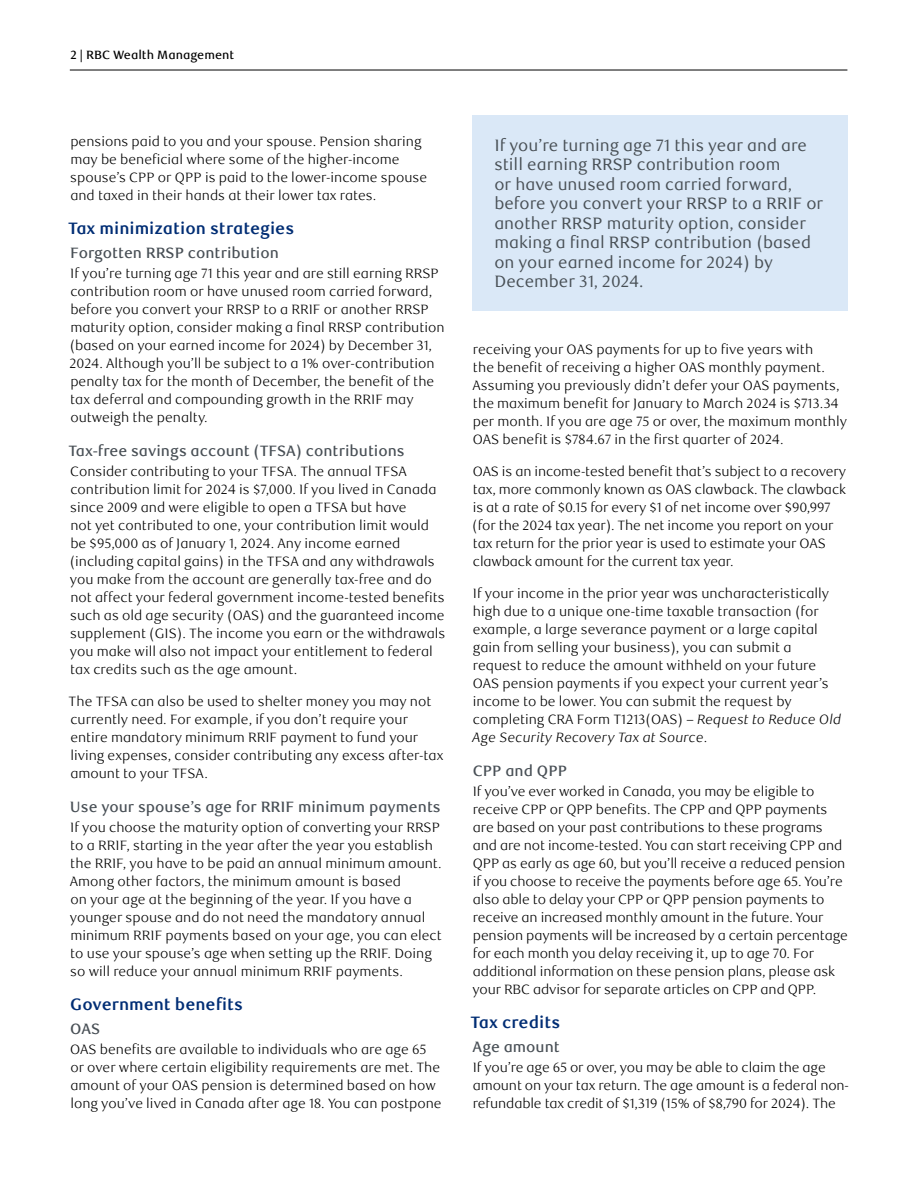
<style>
.page{position:relative;width:918px;height:1188px;background:#fff}
.page>*{position:absolute;margin:0;border:0;box-sizing:border-box;transform-origin:0 0}
.t1{font:16.5px/19.5px "RBC Text";color:#484f55}
._05_SUBHEAD_H2{font:700 16.5px "RBC Text";color:#002d74}
._06_SUBHEAD_H3{font:500 15px "RBC Text";color:#484f55}
._04_BODY-COPY_P{font:300 13.5px/18px "RBC Text";color:#000}
.t2{font:500 12px "RBC Text";color:#000}
.s1{font-style:italic}
</style>
<div class="page">
<hr style="left:70px;top:70px;width:777px;height:1px;background:#000">
<div style="left:473px;top:115px;width:375px;height:196px;background:#dae8f7"></div>
<p class="t2" style="left:70px;top:47px;width:165px">2 | RBC Wealth Management</p>
<p class="_04_BODY-COPY_P" style="left:70px;top:133px;width:358px">pensions paid to you and your spouse. Pension sharing may be beneficial where some of the higher-income spouse’s CPP or QPP is paid to the lower-income spouse and taxed in their hands at their lower tax rates.</p>
<h2 class="_05_SUBHEAD_H2" style="left:68px;top:219px;width:228px">Tax minimization strategies</h2>
<h3 class="_06_SUBHEAD_H3" style="left:70px;top:244px;width:210px">Forgotten RRSP contribution</h3>
<p class="_04_BODY-COPY_P" style="left:69px;top:265px;width:377px">If you’re turning age 71 this year and are still earning RRSP contribution room or have unused room carried forward, before you convert your RRSP to a RRIF or another RRSP maturity option, consider making a final RRSP contribution (based on your earned income for 2024) by December 31, 2024. Although you’ll be subject to a 1% over-contribution penalty tax for the month of December, the benefit of the tax deferral and compounding growth in the RRIF may outweigh the penalty.</p>
<h3 class="_06_SUBHEAD_H3" style="left:69px;top:442px;width:338px">Tax-free savings account (TFSA) contributions</h3>
<p class="_04_BODY-COPY_P" style="left:70px;top:463px;width:377px">Consider contributing to your TFSA. The annual TFSA contribution limit for 2024 is $7,000. If you lived in Canada since 2009 and were eligible to open a TFSA but have<br>not yet contributed to one, your contribution limit would be $95,000 as of January 1, 2024. Any income earned (including capital gains) in the TFSA and any withdrawals you make from the account are generally tax-free and do not affect your federal government income-tested benefits such as old age security (OAS) and the guaranteed income supplement (GIS). The income you earn or the withdrawals you make will also not impact your entitlement to federal tax credits such as the age amount.</p>
<p class="_04_BODY-COPY_P" style="left:69px;top:693px;width:376px">The TFSA can also be used to shelter money you may not currently need. For example, if you don’t require your entire mandatory minimum RRIF payment to fund your living expenses, consider contributing any excess after-tax amount to your TFSA.</p>
<h3 class="_06_SUBHEAD_H3" style="left:70px;top:798px;width:372px">Use your spouse’s age for RRIF minimum payments</h3>
<p class="_04_BODY-COPY_P" style="left:70px;top:819px;width:374px">If you choose the maturity option of converting your RRSP to a RRIF, starting in the year after the year you establish the RRIF, you have to be paid an annual minimum amount.<br>Among other factors, the minimum amount is based<br>on your age at the beginning of the year. If you have a younger spouse and do not need the mandatory annual minimum RRIF payments based on your age, you can elect to use your spouse’s age when setting up the RRIF. Doing so will reduce your annual minimum RRIF payments.</p>
<h2 class="_05_SUBHEAD_H2" style="left:70px;top:994px;width:174px">Government benefits</h2>
<h3 class="_06_SUBHEAD_H3" style="left:70px;top:1020px;width:32px">OAS</h3>
<p class="_04_BODY-COPY_P" style="left:70px;top:1041px;width:373px">OAS benefits are available to individuals who are age 65 or over where certain eligibility requirements are met. The amount of your OAS pension is determined based on how long you’ve lived in Canada after age 18. You can postpone</p>
<p class="t1" style="left:494px;top:135px;width:330px">If you’re turning age 71 this year and are still earning RRSP contribution room<br>or have unused room carried forward, before you convert your RRSP to a RRIF or another RRSP maturity option, consider making a final RRSP contribution (based on your earned income for 2024) by December 31, 2024.</p>
<p class="_04_BODY-COPY_P" style="left:472px;top:340px;width:376px">receiving your OAS payments for up to five years with<br>the benefit of receiving a higher OAS monthly payment.<br>Assuming you previously didn’t defer your OAS payments, the maximum benefit for January to March 2024 is $713.34 per month. If you are age 75 or over, the maximum monthly OAS benefit is $784.67 in the first quarter of 2024.</p>
<p class="_04_BODY-COPY_P" style="left:472px;top:463px;width:375px">OAS is an income-tested benefit that’s subject to a recovery tax, more commonly known as OAS clawback. The clawback is at a rate of $0.15 for every $1 of net income over $90,997 (for the 2024 tax year). The net income you report on your tax return for the prior year is used to estimate your OAS clawback amount for the current tax year.</p>
<p class="_04_BODY-COPY_P" style="left:472px;top:585px;width:371px">If your income in the prior year was uncharacteristically high due to a unique one-time taxable transaction (for example, a large severance payment or a large capital gain from selling your business), you can submit a request to reduce the amount withheld on your future OAS pension payments if you expect your current year’s income to be lower. You can submit the request by completing CRA Form T1213(OAS) – <span class="s1">Request to Reduce Old Age Security Recovery Tax at Source</span>.</p>
<h3 class="_06_SUBHEAD_H3" style="left:473px;top:762px;width:96px">CPP and QPP</h3>
<p class="_04_BODY-COPY_P" style="left:473px;top:783px;width:377px">If you’ve ever worked in Canada, you may be eligible to receive CPP or QPP benefits. The CPP and QPP payments are based on your past contributions to these programs and are not income-tested. You can start receiving CPP and QPP as early as age 60, but you’ll receive a reduced pension if you choose to receive the payments before age 65. You’re also able to delay your CPP or QPP pension payments to receive an increased monthly amount in the future. Your pension payments will be increased by a certain percentage for each month you delay receiving it, up to age 70. For additional information on these pension plans, please ask your RBC advisor for separate articles on CPP and QPP.</p>
<h2 class="_05_SUBHEAD_H2" style="left:471px;top:1012px;width:91px">Tax credits</h2>
<h3 class="_06_SUBHEAD_H3" style="left:472px;top:1038px;width:89px">Age amount</h3>
<p class="_04_BODY-COPY_P" style="left:473px;top:1059px;width:378px">If you’re age 65 or over, you may be able to claim the age amount on your tax return. The age amount is a federal non&shy;refundable tax credit of $1,319 (15% of $8,790 for 2024). The</p>
</div>
